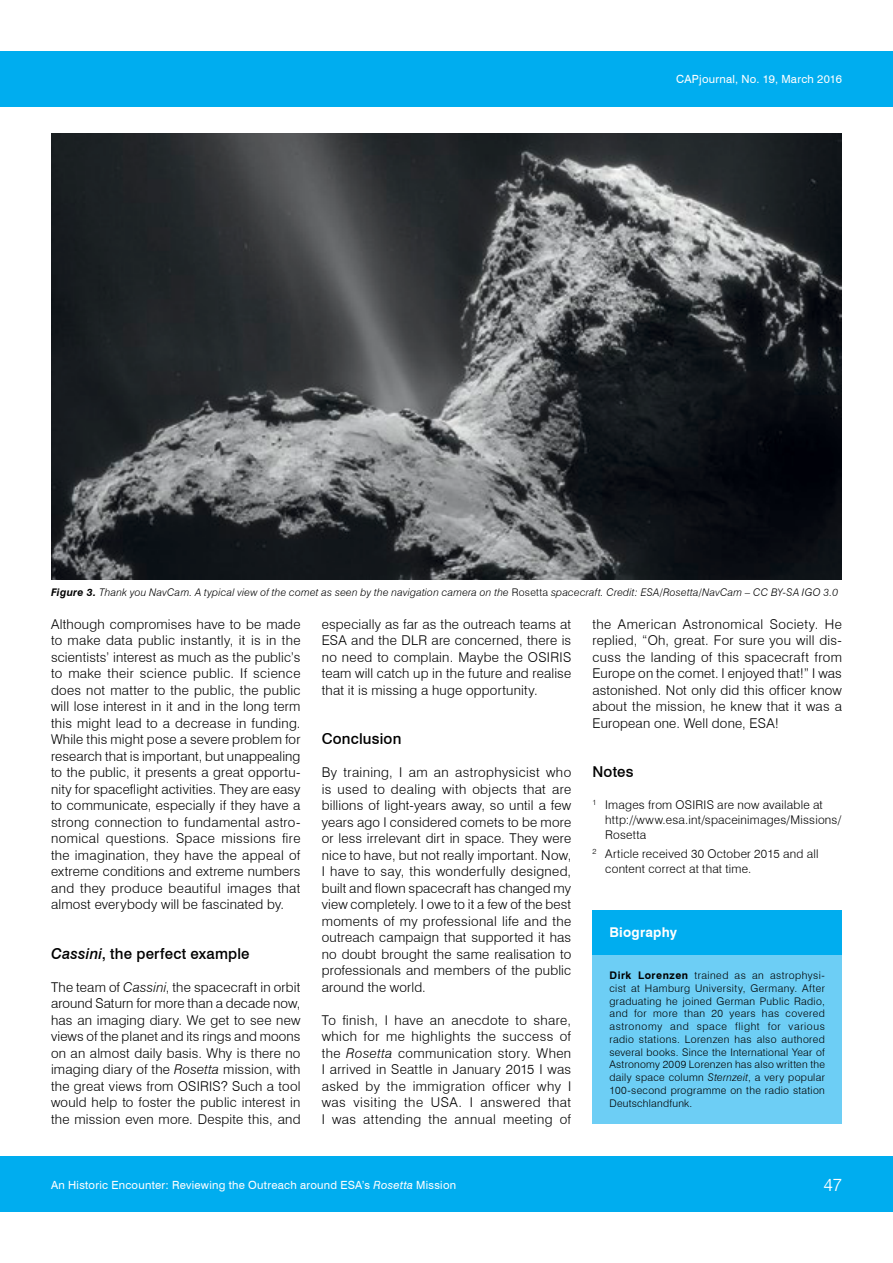
<style>
.page{position:relative;width:893px;height:1263px;background:#fff}
.page>*{position:absolute;margin:0;border:0;box-sizing:border-box;transform-origin:0 0}
.t1{font:300 18px "Swiss 721 BT";color:#fff}
.BODY_TEXT_TITLES__s7{font:500 15px "Swiss 721 BT";letter-spacing:.015em;color:#000}
.BODY_TEXT_s721LtBT-l{font:300 13.5px/16.5px "Swiss 721 BT";letter-spacing:.015em;color:#000;text-align:justify}
.BIOGRAPHY_TITLE_s721{font:700 13.5px "Swiss 721 BT";letter-spacing:.015em;color:#fff}
.t2{font:300 12px/15px "Swiss 721 BT";letter-spacing:.02em;color:#000}
.FOOTER_HEADER_MAIN_T{font:11.25px "Swiss 721 BT";letter-spacing:.025em;color:#fff}
.ISSUE_N__FOOTER_HEAD{font:11.25px "Swiss 721 BT";letter-spacing:.025em;color:#fff}
.BIOGRAPHY_TEXT_s721L{font:300 10.5px/12.8px "Swiss 721 BT";letter-spacing:.025em;color:#000;text-align:justify}
.IMAGE_CAPTIONS_s721L{font:italic 300 10.5px "Swiss 721 BT";letter-spacing:.02em;color:#000}
.s1{font-weight:700}
.s2{font-style:normal}
.s3{font-style:italic}
</style>
<div class="page">
<div style="left:0;top:1157px;width:893px;height:55px;background:#00adef"></div>
<div style="left:0;top:51px;width:893px;height:55px;background:#00adef"></div>
<div style="left:592px;top:954px;width:250px;height:170px;background:#6dcef5"></div>
<div style="left:592px;top:910px;width:250px;height:44px;background:#00adef"></div>
<img style="left:51px;top:134px;width:791px;height:445px">
<p class="ISSUE_N__FOOTER_HEAD" style="left:676px;top:72px;width:167px">CAPjournal, No. 19, March 2016</p>
<p class="IMAGE_CAPTIONS_s721L" style="left:51px;top:585px;width:788px"><span class="s1">Figure 3.</span> Thank you NavCam. A typical view of the comet as seen by the navigation camera on the <span class="s2">Rosetta</span> spacecraft. Credit: ESA/Rosetta/NavCam – CC BY-SA IGO 3.0</p>
<p class="BODY_TEXT_s721LtBT-l" style="left:51px;top:615px;width:251px">Although compromises have to be made to make data public instantly, it is in the scientists’ interest as much as the public’s to make their science public. If science does not matter to the public, the public will lose interest in it and in the long term this might lead to a decrease in funding.<br>While this might pose a severe problem for research that is important, but unappealing to the public, it presents a great opportu&shy;nity for spaceflight activities. They are easy to communicate, especially if they have a strong connection to fundamental astro&shy;nomical questions. Space missions fire the imagination, they have the appeal of extreme conditions and extreme numbers and they produce beautiful images that almost everybody will be fascinated by.</p>
<p class="BODY_TEXT_TITLES__s7" style="left:51px;top:944px;width:200px"><span class="s3">Cassini</span>, the perfect example</p>
<p class="BODY_TEXT_s721LtBT-l" style="left:51px;top:978px;width:251px">The team of <span class="s3">Cassini</span>, the spacecraft in orbit around Saturn for more than a decade now, has an imaging diary. We get to see new views of the planet and its rings and moons on an almost daily basis. Why is there no imaging diary of the <span class="s3">Rosetta</span> mission, with the great views from OSIRIS? Such a tool would help to foster the public interest in the mission even more. Despite this, and</p>
<p class="BODY_TEXT_s721LtBT-l" style="left:322px;top:615px;width:251px">especially as far as the outreach teams at ESA and the DLR are concerned, there is no need to complain. Maybe the OSIRIS team will catch up in the future and realise that it is missing a huge opportunity.</p>
<p class="BODY_TEXT_TITLES__s7" style="left:322px;top:730px;width:81px">Conclusion</p>
<p class="BODY_TEXT_s721LtBT-l" style="left:322px;top:764px;width:251px">By training, I am an astrophysicist who is used to dealing with objects that are billions of light-years away, so until a few years ago I considered comets to be more or less irrelevant dirt in space. They were nice to have, but not really important. Now, I have to say, this wonderfully designed, built and flown spacecraft has changed my view completely. I owe to it a few of the best moments of my professional life and the outreach campaign that supported it has no doubt brought the same realisation to professionals and members of the public around the world.</p>
<p class="BODY_TEXT_s721LtBT-l" style="left:322px;top:1011px;width:251px">To finish, I have an anecdote to share, which for me highlights the success of the <span class="s3">Rosetta</span> communication story. When I arrived in Seattle in January 2015 I was asked by the immigration officer why I was visiting the USA. I answered that I was attending the annual meeting of</p>
<p class="FOOTER_HEADER_MAIN_T" style="left:51px;top:1178px;width:407px">An Historic Encounter: Reviewing the Outreach around ESA’s <span class="s3">Rosetta</span> Mission</p>
<p class="BODY_TEXT_s721LtBT-l" style="left:592px;top:615px;width:251px">the American Astronomical Society. He replied, “Oh, great. For sure you will dis&shy;cuss the landing of this spacecraft from Europe on the comet. I enjoyed that!” I was astonished. Not only did this officer know about the mission, he knew that it was a European one. Well done, ESA!</p>
<p class="BODY_TEXT_TITLES__s7" style="left:592px;top:763px;width:43px">Notes</p>
<p class="t2" style="left:605px;top:797px;width:238px;text-indent:-13px"><sup>1</sup> Images from OSIRIS are now available at http://www.esa.int/spaceinimages/Missions/<br>Rosetta</p>
<p class="t2" style="left:605px;top:846px;width:215px;text-indent:-13px"><sup>2</sup> Article received 30 October 2015 and all content correct at that time.</p>
<p class="BIOGRAPHY_TITLE_s721" style="left:609px;top:924px;width:69px">Biography</p>
<p class="BIOGRAPHY_TEXT_s721L" style="left:609px;top:969px;width:217px"><span class="s1">Dirk Lorenzen</span> trained as an astrophysi&shy;cist at Hamburg University, Germany. After graduating he joined German Public Radio, and for more than 20 years has covered astronomy and space flight for various radio stations. Lorenzen has also authored several books. Since the International Year of Astronomy 2009 Lorenzen has also written the daily space column <span class="s3">Sternzeit</span>, a very popular 100-second programme on the radio station Deutschlandfunk.</p>
<h1 class="t1" style="left:823px;top:1174px;width:20px">47</h1>
</div>
